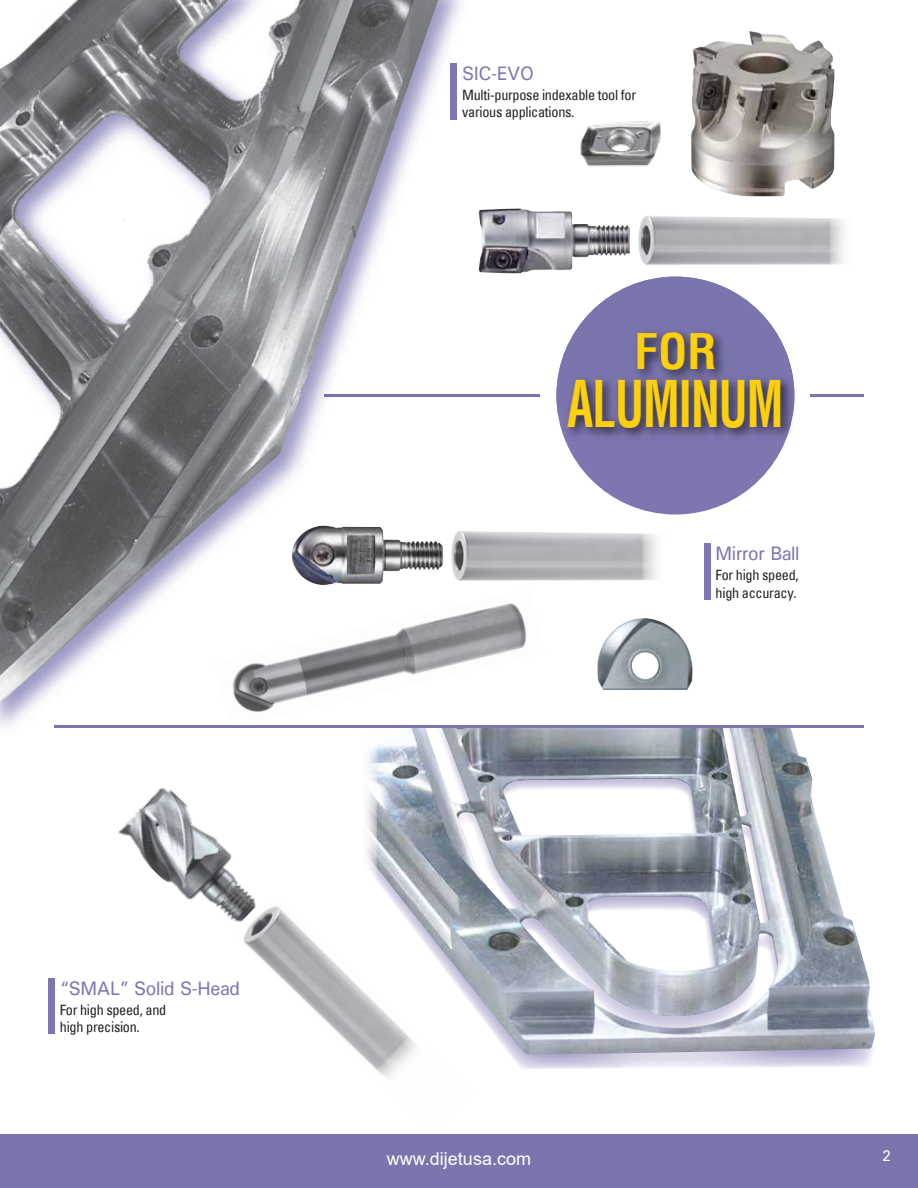
<style>
.page{position:relative;width:918px;height:1188px;background:#fff}
.page>*{position:absolute;margin:0;border:0;box-sizing:border-box;transform-origin:0 0}
.t1{font:700 condensed 62.85px "Helvetica LT";letter-spacing:-.02em;color:#fcd00b;scale:.75 1}
.t2{font:700 condensed 47.85px "Helvetica LT";color:#fcd00b}
.t3{font:500 19.5px "Univers";letter-spacing:-.02em;color:#7e76b1;scale:.95 1}
.t4{font:18px "Arial";color:#fff}
.t5{font:15px "Univers";color:#fff}
.t6{font:condensed 14.25px/17.1px "Univers";letter-spacing:-.02em;color:#231f20}
</style>
<div class="page">
<img style="left:506px;top:603px;width:21px;height:49px">
<img style="left:597px;top:618px;width:96px;height:72px">
<img style="left:118px;top:787px;width:134px;height:133px">
<img style="left:233px;top:897px;width:101px;height:132px">
<div style="left:0;top:1134px;width:918px;height:54px;background:#7b75ae"></div>
<svg style="left:334px;top:962px;width:538px;height:107px"></svg>
<img style="left:335px;top:728px;width:540px;height:327px">
<div style="left:287px;top:727px;width:90px;height:158px;background:#fff"></div>
<div style="left:704px;top:543px;width:7px;height:57px;background:#7e76b1"></div>
<img style="left:506px;top:209px;width:124px;height:64px">
<img style="left:638px;top:215px;width:192px;height:50px">
<img style="left:580px;top:121px;width:81px;height:46px">
<div style="left:49px;top:978px;width:6px;height:56px;background:#7e76b1"></div>
<hr style="left:54px;top:725px;width:810px;height:3px;background:#7b75ae">
<img style="left:691px;top:31px;width:143px;height:165px">
<hr style="left:324px;top:394px;width:216px;height:2px;background:#7b75ae">
<hr style="left:810px;top:394px;width:54px;height:2px;background:#7b75ae">
<img style="left:0;top:0;width:506px;height:781px">
<img style="left:0;top:0;width:438px;height:703px">
<div style="left:556px;top:277px;width:238px;height:238px;background:#7e76b1;border-radius:50%"></div>
<svg style="left:556px;top:277px;width:234px;height:138px"></svg>
<img style="left:625px;top:319px;width:109px;height:44px">
<img style="left:558px;top:363px;width:237px;height:97px">
<h3 class="t3" style="left:462px;top:61px;width:77px">SIC-EVO</h3>
<p class="t6" style="left:462px;top:87px;width:175px">Multi-purpose indexable tool for various applications.</p>
<h2 class="t2" style="left:634px;top:322px;width:84px">FOR</h2>
<h1 class="t1" style="left:567px;top:365px;width:290px">ALUMINUM</h1>
<h3 class="t3" style="left:716px;top:541px;width:90px">Mirror Ball</h3>
<p class="t6" style="left:716px;top:567px;width:85px">For high speed, high accuracy.</p>
<h3 class="t3" style="left:60px;top:976px;width:191px">“SMAL” Solid S-Head</h3>
<p class="t6" style="left:60px;top:1002px;width:108px">For high speed, and high precision.</p>
<p class="t4" style="left:387px;top:1146px;width:146px">www.dijetusa.com</p>
<p class="t5" style="left:883px;top:1147px;width:10px">2</p>
</div>
